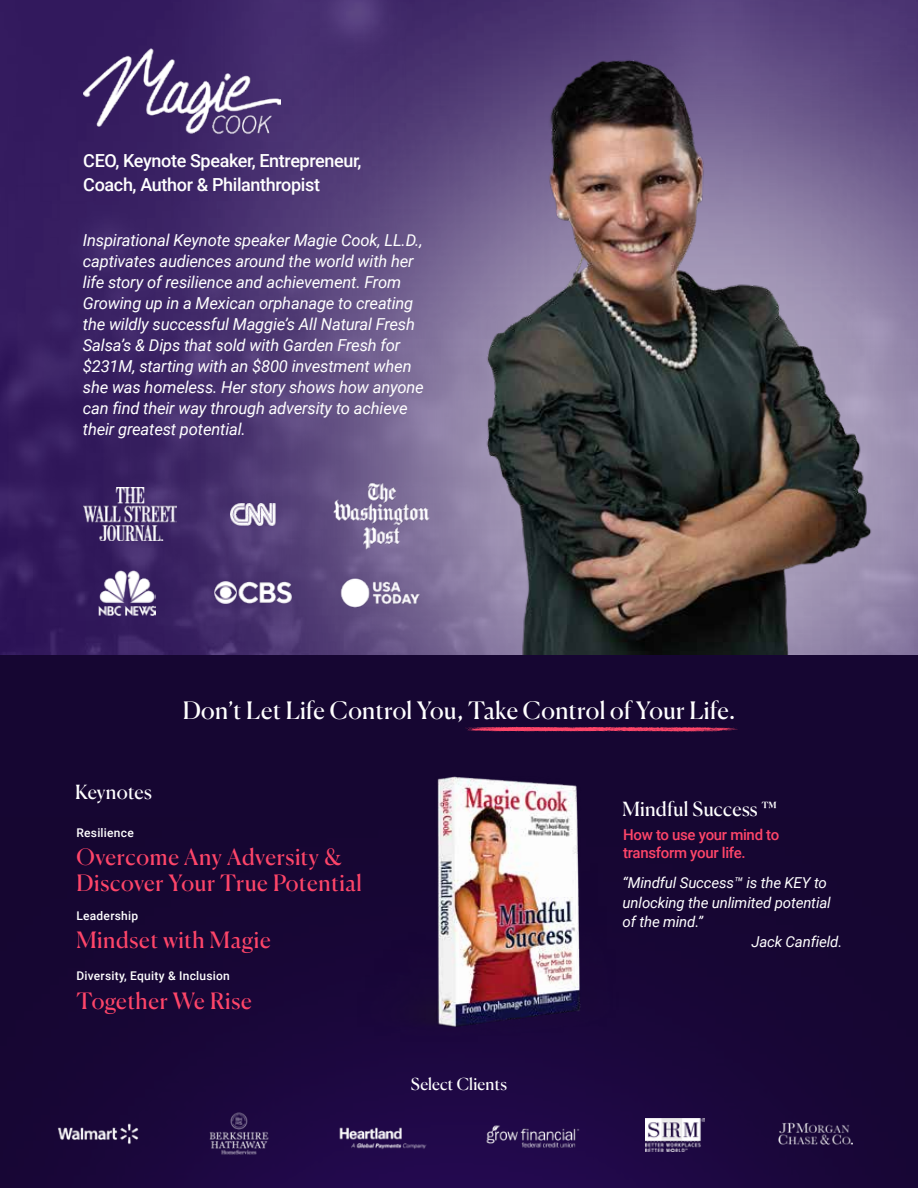
<style>
.page{position:relative;width:918px;height:1188px;background:#fff}
.page>*{position:absolute;margin:0;border:0;box-sizing:border-box;transform-origin:0 0}
.t1{font:24px "Canela";letter-spacing:.01em;color:#fff}
.t2{font:22.5px/25.5px "Canela";letter-spacing:.03em;color:#fe4569}
.t3{font:19.5px "Canela";letter-spacing:.01em;color:#fff}
.t4{font:500 18px/24px "Roboto";letter-spacing:-.02em;color:#fff}
.t5{font:italic 16.5px/21px "Roboto";letter-spacing:-.01em;color:#fff}
.t6{font:16.5px "Canela";letter-spacing:.015em;color:#fff}
.t7{font:italic 15px "Roboto";letter-spacing:-.01em;color:#fff}
.t8{font:500 15px/18px "Roboto";letter-spacing:-.02em;color:#fe4569}
.t9{font:500 12px "Roboto";letter-spacing:.02em;color:#fff}
</style>
<div class="page">
<img style="left:0;top:817px;width:918px;height:371px">
<img style="left:0;top:0;width:918px;height:655px">
<img style="left:438px;top:37px;width:470px;height:618px">
<div style="left:0;top:655px;width:918px;height:162px;background:#160632"></div>
<img style="left:84px;top:48px;width:196px;height:91px">
<img style="left:54px;top:1109px;width:88px;height:49px">
<img style="left:206px;top:1109px;width:66px;height:49px">
<img style="left:338px;top:1113px;width:91px;height:50px">
<img style="left:482px;top:1124px;width:100px;height:25px">
<img style="left:778px;top:1113px;width:74px;height:41px">
<img style="left:646px;top:1118px;width:59px;height:34px">
<img style="left:215px;top:581px;width:76px;height:23px">
<img style="left:230px;top:503px;width:46px;height:22px">
<img style="left:98px;top:571px;width:58px;height:44px">
<img style="left:84px;top:487px;width:92px;height:54px">
<img style="left:325px;top:478px;width:111px;height:73px">
<img style="left:336px;top:568px;width:89px;height:50px">
<svg style="left:501px;top:727px;width:185px;height:1px"></svg>
<img style="left:349px;top:777px;width:270px;height:264px">
<p class="t4" style="left:83px;top:148px;width:280px">CEO, Keynote Speaker, Entrepreneur,<br>Coach, Author &amp; Philanthropist</p>
<p class="t5" style="left:83px;top:229px;width:342px">Inspirational Keynote speaker Magie Cook, LL.D., captivates audiences around the world with her life story of resilience and achievement. From Growing up in a Mexican orphanage to creating the wildly successful Maggie’s All Natural Fresh Salsa’s &amp; Dips that sold with Garden Fresh for $231M, starting with an $800 investment when she was homeless. Her story shows how anyone can find their way through adversity to achieve their greatest potential.</p>
<p class="t3" style="left:75px;top:777px;width:78px">Keynotes</p>
<h1 class="t1" style="left:183px;top:692px;width:554px">Don’t Let Life Control You, Take Control of Your Life.</h1>
<p class="t3" style="left:622px;top:794px;width:156px">Mindful Success ™</p>
<p class="t9" style="left:76px;top:824px;width:59px">Resilience</p>
<h2 class="t2" style="left:76px;top:843px;width:287px">Overcome Any Adversity &amp;<br>Discover Your True Potential</h2>
<p class="t9" style="left:76px;top:907px;width:63px">Leadership</p>
<h2 class="t2" style="left:76px;top:926px;width:196px">Mindset with Magie</h2>
<p class="t9" style="left:76px;top:968px;width:155px">Diversity, Equity &amp; Inclusion</p>
<h2 class="t2" style="left:76px;top:986px;width:177px">Together We Rise</h2>
<p class="t6" style="left:411px;top:1071px;width:98px">Select Clients</p>
<p class="t8" style="left:623px;top:825px;width:158px">How to use your mind to transform your life.</p>
<p class="t7" style="left:623px;top:873px;width:206px">“Mindful Success™ is the KEY to</p>
<p class="t7" style="left:623px;top:892px;width:210px">unlocking the unlimited potential</p>
<p class="t7" style="left:623px;top:912px;width:82px">of the mind.”</p>
<p class="t7" style="left:751px;top:931px;width:92px">Jack Canfield.</p>
</div>
